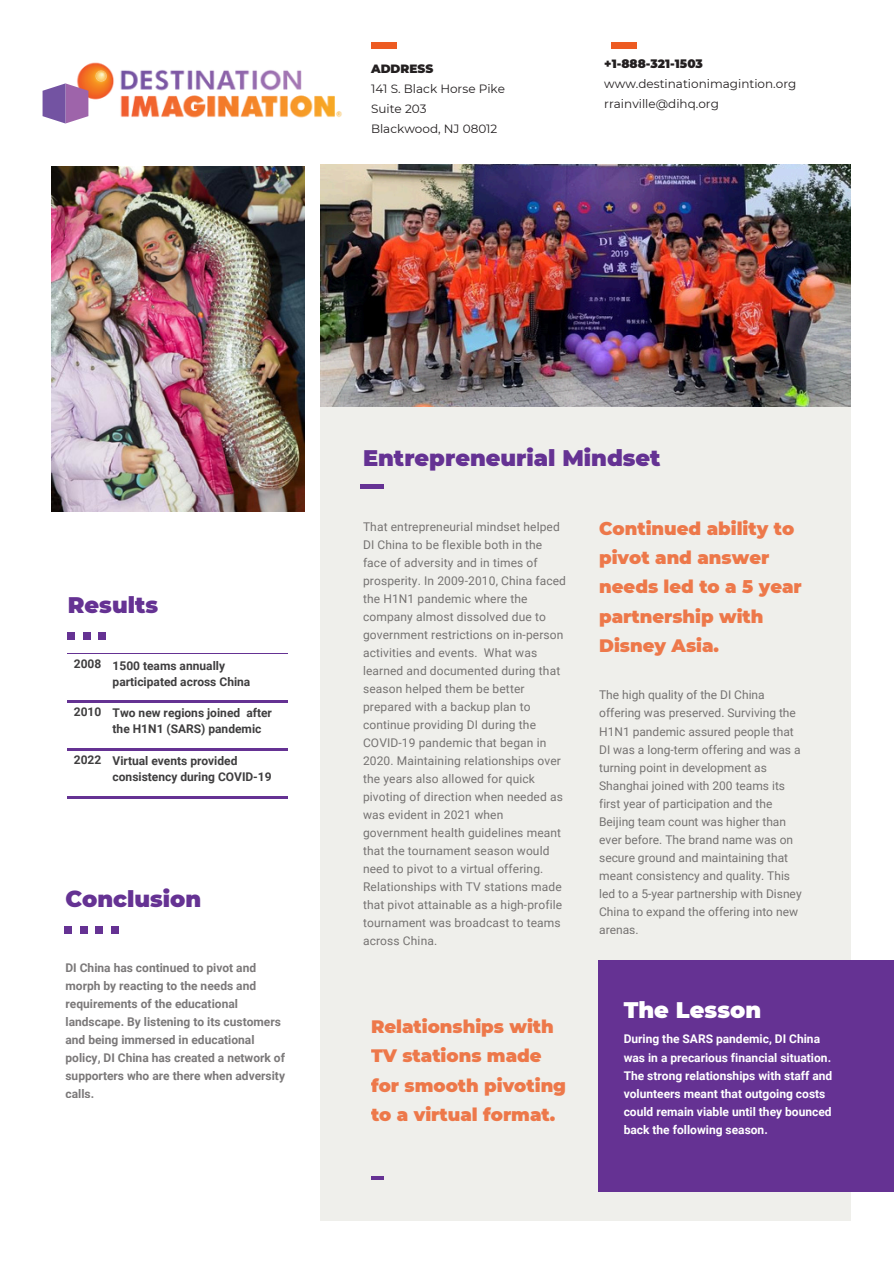
<style>
.page{position:relative;width:894px;height:1264px;background:#fff}
.page>*{position:absolute;margin:0;border:0;box-sizing:border-box;transform-origin:0 0}
.t1{font:900 22.5px "Montserrat";color:#653293}
.t2{font:900 22.5px "Montserrat";color:#fff}
.t3{font:900 18px/29.2px "Montserrat";color:#ed5b22}
.t4{font:12px/18px "Roboto";letter-spacing:.01em;color:#231f20}
.t5{font:700 12px/18px "Roboto";color:#231f20}
.t6{font:700 12px/18px "Roboto";color:#fff}
.t7{font:700 12px/16px "Roboto";color:#3f3e3f}
.t8{font:12px "Montserrat";color:#231f20}
.t9{font:900 12px "Montserrat";color:#231f20}
</style>
<div class="page">
<img style="left:77px;top:62px;width:265px;height:56px">
<svg style="left:96px;top:71px;width:10px;height:10px"></svg>
<svg style="left:43px;top:83px;width:45px;height:40px;background:#9d74af"></svg>
<div style="left:65px;top:926px;width:7px;height:7px;background:#653293"></div>
<div style="left:80px;top:926px;width:7px;height:7px;background:#653293"></div>
<div style="left:96px;top:926px;width:7px;height:7px;background:#653293"></div>
<div style="left:111px;top:926px;width:7px;height:7px;background:#653293"></div>
<div style="left:68px;top:632px;width:7px;height:7px;background:#653293"></div>
<div style="left:83px;top:632px;width:7px;height:7px;background:#653293"></div>
<div style="left:99px;top:632px;width:7px;height:7px;background:#653293"></div>
<hr style="left:68px;top:653px;width:46px;height:1px;background:#653293">
<hr style="left:114px;top:653px;width:105px;height:1px;background:#653293">
<hr style="left:219px;top:653px;width:68px;height:1px;background:#653293">
<hr style="left:68px;top:700px;width:46px;height:2px;background:#653293">
<hr style="left:114px;top:700px;width:105px;height:2px;background:#653293">
<hr style="left:219px;top:700px;width:68px;height:2px;background:#653293">
<hr style="left:68px;top:748px;width:46px;height:2px;background:#653293">
<hr style="left:114px;top:748px;width:105px;height:2px;background:#653293">
<hr style="left:219px;top:748px;width:68px;height:2px;background:#653293">
<hr style="left:68px;top:796px;width:46px;height:2px;background:#653293">
<hr style="left:114px;top:796px;width:105px;height:2px;background:#653293">
<hr style="left:219px;top:796px;width:68px;height:2px;background:#653293">
<div style="left:371px;top:43px;width:25px;height:6px;background:#ed5b22"></div>
<div style="left:320px;top:407px;width:530px;height:813px;background:#efefeb"></div>
<div style="left:360px;top:484px;width:23px;height:5px;background:#653293"></div>
<svg style="left:371px;top:1176px;width:12px;height:3px"></svg>
<div style="left:598px;top:960px;width:295px;height:232px;background:#653293"></div>
<div style="left:611px;top:43px;width:25px;height:6px;background:#ed5b22"></div>
<img style="left:320px;top:165px;width:530px;height:242px">
<img style="left:52px;top:167px;width:252px;height:344px">
<p class="t9" style="left:371px;top:62px;width:64px">ADDRESS</p>
<p class="t8" style="left:371px;top:82px;width:135px">141 S. Black Horse Pike</p>
<p class="t8" style="left:371px;top:102px;width:57px">Suite 203</p>
<p class="t8" style="left:371px;top:122px;width:128px">Blackwood, NJ 08012</p>
<h3 class="t9" style="left:604px;top:56px;width:100px">+1-888-321-1503</h3>
<h3 class="t8" style="left:604px;top:76px;width:193px">www.destinationimagintion.org</h3>
<h3 class="t8" style="left:604px;top:96px;width:116px">rrainville@dihq.org</h3>
<p class="t1" style="left:68px;top:591px;width:92px">Results</p>
<p class="t7" style="left:74px;top:656px;width:29px">2008</p>
<h2 class="t7" style="left:74px;top:704px;width:29px">2010</h2>
<p class="t7" style="left:74px;top:752px;width:29px">2022</p>
<h2 class="t7" style="left:113px;top:658px;width:139px">1500 teams annually participated across China</h2>
<h3 class="t7" style="left:113px;top:705px;width:161px">Two new regions joined after the H1N1 (SARS) pandemic</h3>
<h3 class="t7" style="left:113px;top:753px;width:160px">Virtual events provided consistency during COVID-19</h3>
<p class="t1" style="left:65px;top:884px;width:137px">Conclusion</p>
<p class="t5" style="left:65px;top:958px;width:221px">DI China has continued to pivot and morph by reacting to the needs and requirements of the educational landscape. By listening to its customers and being immersed in educational policy, DI China has created a network of supporters who are there when adversity calls.</p>
<p class="t1" style="left:363px;top:444px;width:299px">Entrepreneurial Mindset</p>
<p class="t4" style="left:363px;top:518px;width:204px">That entrepreneurial mindset helped<br>DI China to be flexible both in the face of adversity and in times of prosperity. In 2009-2010, China faced the H1N1 pandemic where the company almost dissolved due to government restrictions on in-person activities and events. What was learned and documented during that season helped them be better prepared with a backup plan to continue providing DI during the<br>COVID-19 pandemic that began in<br>2020. Maintaining relationships over the years also allowed for quick pivoting of direction when needed as was evident in 2021 when government health guidelines meant that the tournament season would need to pivot to a virtual offering.<br>Relationships with TV stations made that pivot attainable as a high-profile tournament was broadcast to teams across China.</p>
<h2 class="t3" style="left:371px;top:1012px;width:196px">Relationships with<br>TV stations made for smooth pivoting to a virtual format.</h2>
<h2 class="t3" style="left:599px;top:514px;width:204px">Continued ability to pivot and answer needs led to a 5 year partnership with<br>Disney Asia.</h2>
<p class="t4" style="left:599px;top:686px;width:204px">The high quality of the DI China offering was preserved. Surviving the H1N1 pandemic assured people that DI was a long-term offering and was a turning point in development as Shanghai joined with 200 teams its first year of participation and the Beijing team count was higher than ever before. The brand name was on secure ground and maintaining that meant consistency and quality. This led to a 5-year partnership with Disney China to expand the offering into new arenas.</p>
<h1 class="t2" style="left:623px;top:996px;width:139px">The Lesson</h1>
<h1 class="t6" style="left:623px;top:1030px;width:210px">During the SARS pandemic, DI China was in a precarious financial situation.<br>The strong relationships with staff and volunteers meant that outgoing costs could remain viable until they bounced back the following season.</h1>
</div>
